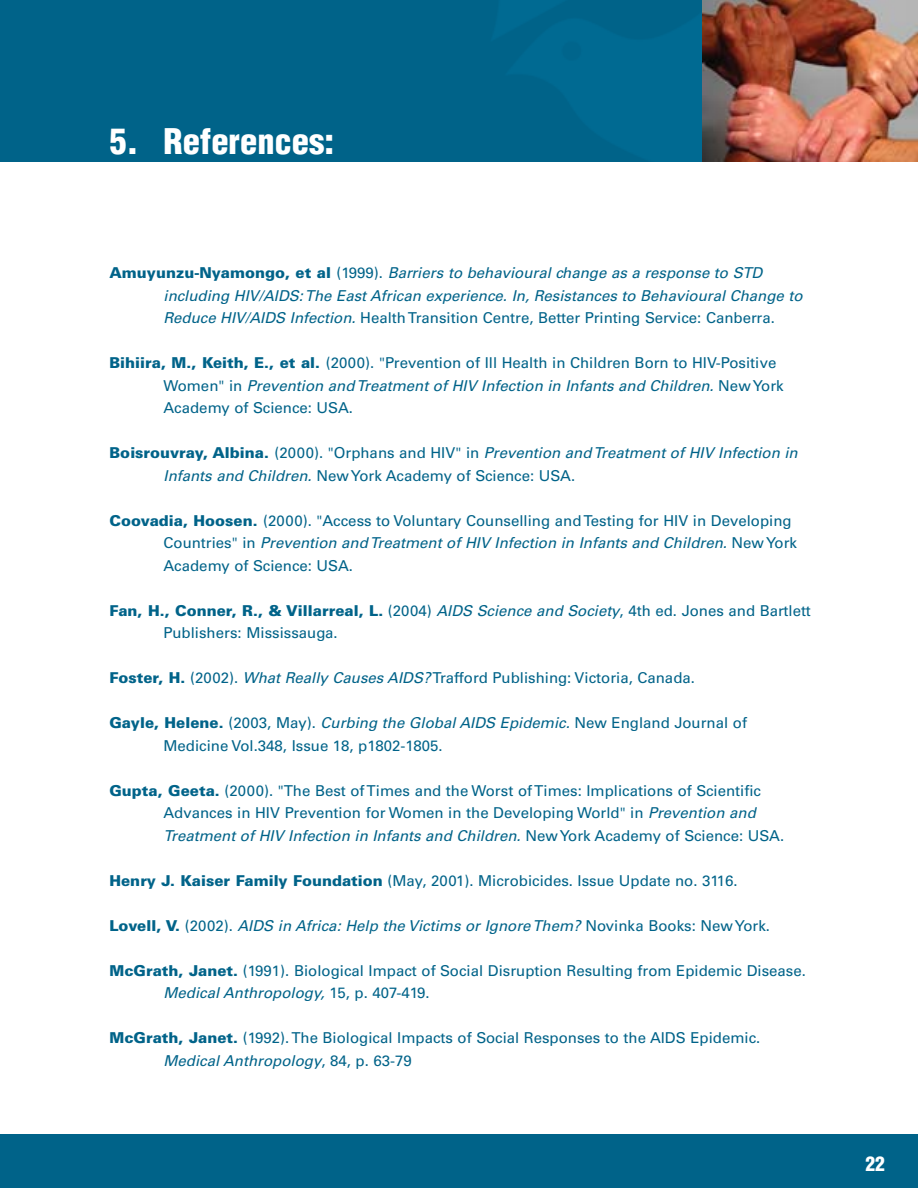
<style>
.page{position:relative;width:918px;height:1188px;background:#fff}
.page>*{position:absolute;margin:0;border:0;box-sizing:border-box;transform-origin:0 0}
.t1{font:900 condensed 34.5px "Helvetica";color:#fff}
.t2{font:900 condensed 19.5px "Helvetica";color:#fff}
.t3{font:15px/22.5px "Univers LT Std";color:#006389}
.t4{font:italic 15px/22.5px "Univers LT Std";color:#006389}
.s1{font-weight:900;font-style:normal}
.s2{font-style:normal}
.s3{font-weight:900}
.s4{font-style:italic}
</style>
<div class="page">
<img style="left:0;top:0;width:702px;height:162px">
<img style="left:702px;top:0;width:216px;height:162px">
<div style="left:0;top:1134px;width:918px;height:54px;background:#006389"></div>
<h1 class="t1" style="left:110px;top:128px;width:226px">5. References:</h1>
<p class="t4" style="left:164px;top:263px;width:641px;text-indent:-54px"><span class="s1">Amuyunzu-Nyamongo, et al</span> <span class="s2">(1999).</span> Barriers to behavioural change as a response to STD including HIV/AIDS: The East African experience. In, Resistances to Behavioural Change to<br>Reduce HIV/AIDS Infection. <span class="s2">Health Transition Centre, Better Printing Service: Canberra.</span></p>
<p class="t3" style="left:164px;top:353px;width:622px;text-indent:-54px"><span class="s3">Bihiira, M., Keith, E., et al.</span> (2000). "Prevention of Ill Health in Children Born to HIV-Positive<br>Women" in <span class="s4">Prevention and Treatment of HIV Infection in Infants and Children.</span> New York<br>Academy of Science: USA.</p>
<p class="t4" style="left:164px;top:443px;width:636px;text-indent:-54px"><span class="s1">Boisrouvray, Albina.</span> <span class="s2">(2000). "Orphans and HIV" in</span> Prevention and Treatment of HIV Infection in<br>Infants and Children. <span class="s2">New York Academy of Science: USA.</span></p>
<p class="t3" style="left:164px;top:511px;width:635px;text-indent:-54px"><span class="s3">Coovadia, Hoosen.</span> (2000). "Access to Voluntary Counselling and Testing for HIV in Developing<br>Countries" in <span class="s4">Prevention and Treatment of HIV Infection in Infants and Children.</span> New York<br>Academy of Science: USA.</p>
<p class="t3" style="left:164px;top:601px;width:649px;text-indent:-54px"><span class="s3">Fan, H., Conner, R., &amp; Villarreal, L.</span> (2004) <span class="s4">AIDS Science and Society</span>, 4th ed. Jones and Bartlett<br>Publishers: Mississauga.</p>
<p class="t3" style="left:110px;top:668px;width:587px"><span class="s3">Foster, H.</span> (2002). <span class="s4">What Really Causes AIDS?</span>Trafford Publishing: Victoria, Canada.</p>
<p class="t3" style="left:164px;top:713px;width:585px;text-indent:-54px"><span class="s3">Gayle, Helene.</span> (2003, May). <span class="s4">Curbing the Global AIDS Epidemic.</span> New England Journal of<br>Medicine Vol.348, Issue 18, p1802-1805.</p>
<p class="t3" style="left:164px;top:781px;width:622px;text-indent:-54px"><span class="s3">Gupta, Geeta.</span> (2000). "The Best of Times and the Worst of Times: Implications of Scientific<br>Advances in HIV Prevention for Women in the Developing World" in <span class="s4">Prevention and<br>Treatment of HIV Infection in Infants and Children.</span> New York Academy of Science: USA.</p>
<p class="t3" style="left:110px;top:871px;width:630px"><span class="s3">Henry J. Kaiser Family Foundation</span> (May, 2001). Microbicides. Issue Update no. 3116.</p>
<p class="t4" style="left:110px;top:916px;width:662px"><span class="s1">Lovell, V.</span> <span class="s2">(2002).</span> AIDS in Africa: Help the Victims or Ignore Them? <span class="s2">Novinka Books: New York.</span></p>
<p class="t3" style="left:164px;top:961px;width:644px;text-indent:-54px"><span class="s3">McGrath, Janet.</span> (1991). Biological Impact of Social Disruption Resulting from Epidemic Disease.<br><span class="s4">Medical Anthropology,</span> 15, p. 407-419.</p>
<p class="t3" style="left:164px;top:1028px;width:598px;text-indent:-54px"><span class="s3">McGrath, Janet.</span> (1992). The Biological Impacts of Social Responses to the AIDS Epidemic.<br><span class="s4">Medical Anthropology</span>, 84, p. 63-79</p>
<h2 class="t2" style="left:866px;top:1156px;width:21px">22</h2>
</div>
